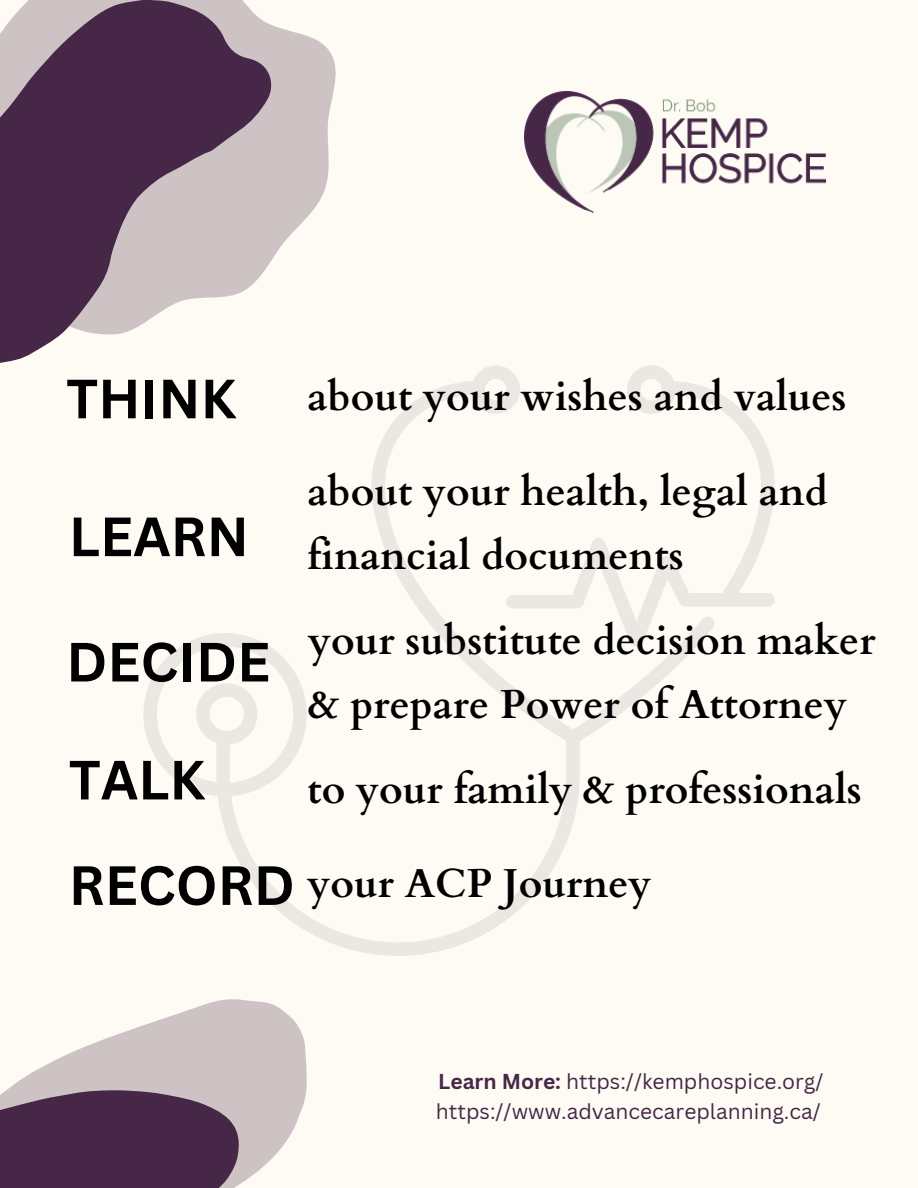
<style>
.page{position:relative;width:918px;height:1188px;background:#fdfbf4}
.page>*{position:absolute;margin:0;border:0;box-sizing:border-box;transform-origin:0 0}
.t1{font:700 54px/117.9px "Canva Sans";color:#000}
.t2{font:700 40.5px/64.2px "Cardo";color:#000}
.t3{font:21px/29.2px "Canva Sans";color:#462747}
.s1{font-weight:700}
</style>
<div class="page">
<svg style="left:7px;top:999px;width:300px;height:186px;fill:#cdc3c4"></svg>
<img style="left:524px;top:92px;width:302px;height:120px">
<svg style="left:275px;top:26px;width:61px;height:229px;fill:#cdc3c4"></svg>
<svg style="left:0;top:0;width:275px;height:363px;background:#8b7787"></svg>
<svg style="left:0;top:1090px;width:239px;height:98px;background:#543754"></svg>
<svg style="left:371px;top:381px;width:325px;height:360px"></svg>
<svg style="left:218px;top:731px;width:362px;height:225px"></svg>
<svg style="left:143px;top:633px;width:164px;height:163px"></svg>
<svg style="left:471px;top:365px;width:304px;height:282px"></svg>
<h1 class="t1" style="left:66px;top:338px;width:171px">THINK</h1>
<h1 class="t1" style="left:69px;top:476px;width:182px">LEARN</h1>
<p class="t2" style="left:307px;top:366px;width:541px">about your wishes and values</p>
<p class="t2" style="left:307px;top:460px;width:522px">about your health, legal and financial documents</p>
<h1 class="t1" style="left:66px;top:602px;width:205px">DECIDE<br>TALK</h1>
<p class="t2" style="left:308px;top:609px;width:569px">your substitute decision maker &amp; prepare Power of Attorney</p>
<p class="t2" style="left:307px;top:758px;width:556px">to your family &amp; professionals</p>
<h1 class="t1" style="left:69px;top:825px;width:228px">RECORD</h1>
<p class="t2" style="left:307px;top:852px;width:345px">your ACP Journey</p>
<p class="t3" style="left:436px;top:1067px;width:389px"><span class="s1">Learn More:</span> https://kemphospice.org/ https://www.advancecareplanning.ca/</p>
</div>
